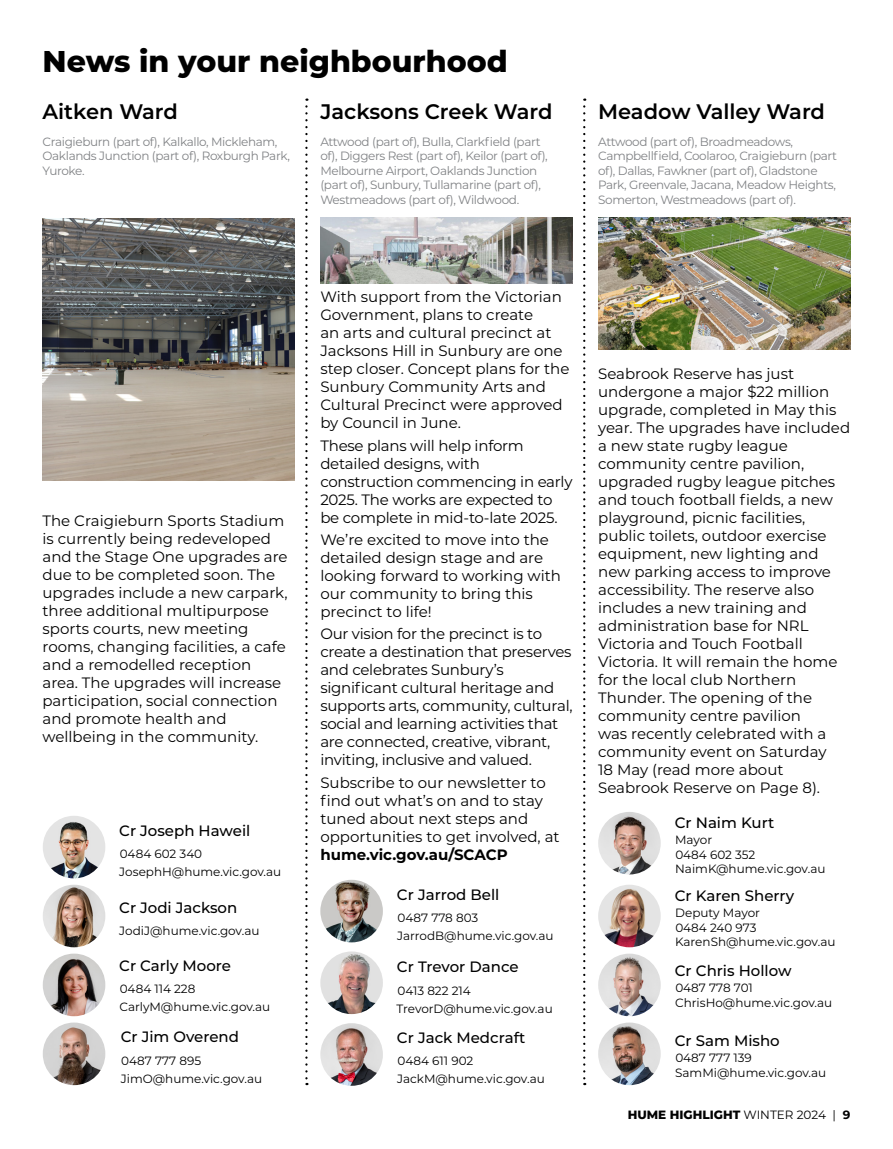
<style>
.page{position:relative;width:893px;height:1149px;background:#fff}
.page>*{position:absolute;margin:0;border:0;box-sizing:border-box;transform-origin:0 0}
.t1{font:800 30px "Montserrat";color:#000}
.t2{font:600 21px "Montserrat";color:#000}
.t3{font:15px/18px "Montserrat";color:#000}
.t4{font:500 15px "Montserrat";color:#000}
.t5{font:700 15px "Montserrat";color:#000}
.t6{font:12px/14.4px "Montserrat";letter-spacing:-.03em;color:#808285}
.t7{font:12px/14.4px "Montserrat";color:#000}
.t8{font:800 12px "Montserrat";color:#000}
.s1{font-weight:400}
.s2{font-weight:700}
</style>
<div class="page">
<svg style="left:305px;top:98px;width:3px;height:986px"></svg>
<svg style="left:583px;top:98px;width:2px;height:986px"></svg>
<img style="left:598px;top:953px;width:63px;height:62px;border-radius:31px">
<img style="left:598px;top:811px;width:63px;height:63px;border-radius:31px">
<img style="left:598px;top:1022px;width:63px;height:62px;border-radius:31px">
<img style="left:598px;top:884px;width:63px;height:63px;border-radius:31px">
<img style="left:43px;top:218px;width:252px;height:262px">
<img style="left:598px;top:217px;width:252px;height:132px">
<img style="left:43px;top:953px;width:62px;height:62px;border-radius:31px">
<img style="left:43px;top:1022px;width:62px;height:62px;border-radius:31px">
<img style="left:43px;top:884px;width:62px;height:63px;border-radius:31px">
<img style="left:43px;top:815px;width:62px;height:63px;border-radius:31px">
<img style="left:320px;top:951px;width:63px;height:62px;border-radius:31px">
<img style="left:320px;top:1022px;width:63px;height:63px;border-radius:31px">
<img style="left:320px;top:879px;width:63px;height:63px;border-radius:31px">
<img style="left:320px;top:217px;width:253px;height:66px">
<h1 class="t1" style="left:43px;top:39px;width:467px">News in your neighbourhood</h1>
<h2 class="t2" style="left:43px;top:96px;width:137px">Aitken Ward</h2>
<p class="t6" style="left:43px;top:134px;width:249px">Craigieburn (part of), Kalkallo, Mickleham,<br>Oaklands Junction (part of), Roxburgh Park,<br>Yuroke.</p>
<h2 class="t2" style="left:320px;top:96px;width:234px">Jacksons Creek Ward</h2>
<p class="t6" style="left:320px;top:134px;width:229px">Attwood (part of), Bulla, Clarkfield (part of), Diggers Rest (part of), Keilor (part of), Melbourne Airport, Oaklands Junction (part of), Sunbury, Tullamarine (part of), Westmeadows (part of), Wildwood.</p>
<h2 class="t2" style="left:598px;top:96px;width:228px">Meadow Valley Ward</h2>
<p class="t6" style="left:598px;top:134px;width:240px">Attwood (part of), Broadmeadows, Campbellfield, Coolaroo, Craigieburn (part of), Dallas, Fawkner (part of), Gladstone Park, Greenvale, Jacana, Meadow Heights, Somerton, Westmeadows (part of).</p>
<p class="t3" style="left:43px;top:510px;width:247px">The Craigieburn Sports Stadium is currently being redeveloped and the Stage One upgrades are due to be completed soon. The upgrades include a new carpark, three additional multipurpose sports courts, new meeting rooms, changing facilities, a cafe and a remodelled reception area. The upgrades will increase participation, social connection and promote health and wellbeing in the community.</p>
<p class="t4" style="left:119px;top:819px;width:133px">Cr Joseph Haweil</p>
<p class="t7" style="left:119px;top:844px;width:163px;line-height:18px">0484 602 340<br>JosephH@hume.vic.gov.au</p>
<p class="t4" style="left:119px;top:896px;width:120px">Cr Jodi Jackson</p>
<p class="t7" style="left:119px;top:922px;width:142px">JodiJ@hume.vic.gov.au</p>
<p class="t4" style="left:119px;top:954px;width:113px">Cr Carly Moore</p>
<p class="t7" style="left:119px;top:978px;width:152px;line-height:18px">0484 114 228<br>CarlyM@hume.vic.gov.au</p>
<p class="t4" style="left:121px;top:1026px;width:120px">Cr Jim Overend</p>
<p class="t7" style="left:121px;top:1050px;width:143px;line-height:18px">0487 777 895<br>JimO@hume.vic.gov.au</p>
<p class="t3" style="left:320px;top:287px;width:251px">With support from the Victorian<br>Government, plans to create<br>an arts and cultural precinct at<br>Jacksons Hill in Sunbury are one step closer. Concept plans for the<br>Sunbury Community Arts and<br>Cultural Precinct were approved by Council in June.</p>
<p class="t3" style="left:320px;top:435px;width:254px">These plans will help inform detailed designs, with construction commencing in early<br>2025. The works are expected to be complete in mid-to-late 2025.</p>
<p class="t3" style="left:320px;top:530px;width:242px">We’re excited to move into the detailed design stage and are looking forward to working with our community to bring this precinct to life!</p>
<p class="t3" style="left:320px;top:624px;width:254px">Our vision for the precinct is to create a destination that preserves and celebrates Sunbury’s significant cultural heritage and supports arts, community, cultural, social and learning activities that are connected, creative, vibrant, inviting, inclusive and valued.</p>
<p class="t3" style="left:320px;top:772px;width:241px">Subscribe to our newsletter to find out what’s on and to stay tuned about next steps and opportunities to get involved, at</p>
<p class="t5" style="left:320px;top:843px;width:189px">hume.vic.gov.au/SCACP</p>
<p class="t4" style="left:397px;top:883px;width:104px">Cr Jarrod Bell</p>
<p class="t7" style="left:397px;top:908px;width:158px;line-height:18px">0487 778 803<br>JarrodB@hume.vic.gov.au</p>
<p class="t4" style="left:397px;top:956px;width:123px">Cr Trevor Dance</p>
<p class="t7" style="left:397px;top:980px;width:158px;line-height:18px">0413 822 214<br>TrevorD@hume.vic.gov.au</p>
<p class="t4" style="left:397px;top:1026px;width:130px">Cr Jack Medcraft</p>
<p class="t7" style="left:397px;top:1051px;width:149px;line-height:18px">0484 611 902<br>JackM@hume.vic.gov.au</p>
<p class="t3" style="left:598px;top:363px;width:253px">Seabrook Reserve has just undergone a major $22 million upgrade, completed in May this year. The upgrades have included a new state rugby league community centre pavilion, upgraded rugby league pitches and touch football fields, a new playground, picnic facilities, public toilets, outdoor exercise equipment, new lighting and new parking access to improve accessibility. The reserve also includes a new training and administration base for NRL<br>Victoria and Touch Football<br>Victoria. It will remain the home for the local club Northern<br>Thunder. The opening of the community centre pavilion<br>was recently celebrated with a community event on Saturday<br>18 May (read more about<br>Seabrook Reserve on Page 8).</p>
<p class="t4" style="left:675px;top:811px;width:101px">Cr Naim Kurt</p>
<p class="t7" style="left:675px;top:832px;width:152px">Mayor<br>0484 602 352<br>NaimK@hume.vic.gov.au</p>
<p class="t4" style="left:675px;top:884px;width:121px">Cr Karen Sherry</p>
<p class="t7" style="left:675px;top:904px;width:162px">Deputy Mayor<br>0484 240 973<br>KarenSh@hume.vic.gov.au</p>
<p class="t4" style="left:675px;top:959px;width:118px">Cr Chris Hollow</p>
<p class="t7" style="left:675px;top:979px;width:159px">0487 778 701<br>ChrisHo@hume.vic.gov.au</p>
<p class="t4" style="left:675px;top:1029px;width:107px">Cr Sam Misho</p>
<p class="t7" style="left:675px;top:1049px;width:153px">0487 777 139<br>SamMi@hume.vic.gov.au</p>
<p class="t8" style="left:628px;top:1105px;width:224px">HUME HIGHLIGHT <span class="s1">WINTER 2024 |</span> <span class="s2">9</span></p>
</div>
